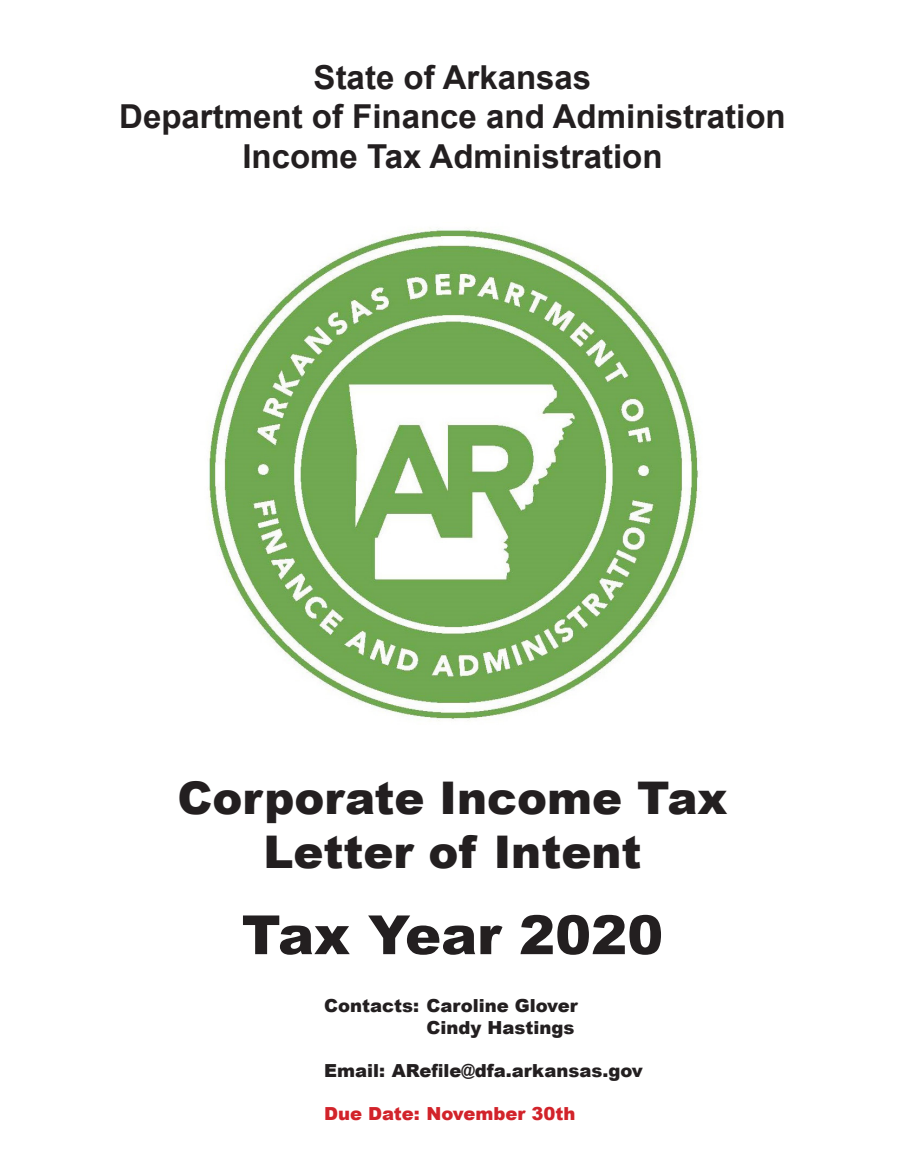
<style>
.page{position:relative;width:905px;height:1175px;background:#fff}
.page>*{position:absolute;margin:0;border:0;box-sizing:border-box;transform-origin:0 0}
.t1{font:900 54px "Arial";color:#231f20}
.t2{font:900 45px "Arial";color:#231f20}
.t3{font:700 33px "Arial";color:#231f20}
.t4{font:900 18px "Arial";color:#231f20}
.t5{font:900 18px "Arial";color:#d2232a}
</style>
<div class="page">
<img style="left:209px;top:228px;width:492px;height:493px">
<p class="t3" style="left:313px;top:54px;width:279px">State of Arkansas</p>
<p class="t3" style="left:119px;top:93px;width:668px">Department of Finance and Administration</p>
<p class="t3" style="left:242px;top:133px;width:421px">Income Tax Administration</p>
<p class="t2" style="left:177px;top:765px;width:551px">Corporate Income Tax</p>
<p class="t2" style="left:263px;top:819px;width:379px">Letter of Intent</p>
<p class="t1" style="left:242px;top:895px;width:423px">Tax Year 2020</p>
<p class="t4" style="left:324px;top:992px;width:255px">Contacts: Caroline Glover</p>
<p class="t4" style="left:426px;top:1014px;width:149px">Cindy Hastings</p>
<p class="t4" style="left:324px;top:1057px;width:320px">Email: ARefile@dfa.arkansas.gov</p>
<p class="t5" style="left:324px;top:1100px;width:253px">Due Date: November 30th</p>
</div>
